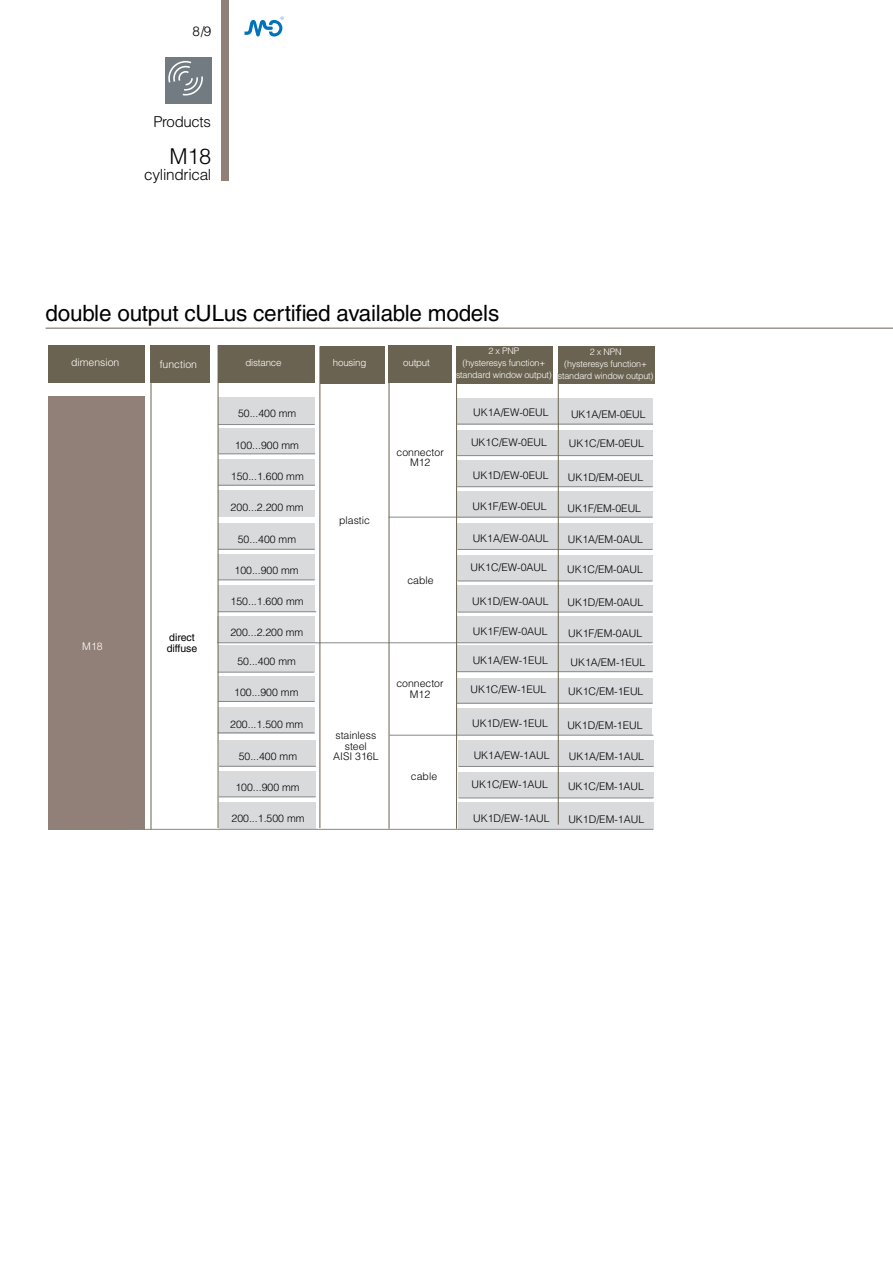
<style>
.page{position:relative;width:893px;height:1263px;background:#fff}
.page>*{position:absolute;margin:0;border:0;box-sizing:border-box;transform-origin:0 0}
.t1{font:22.5px "Helvetica LT Std";letter-spacing:-.01em;color:#000}
.t2{font:300 21.9px "Helvetica LT Std";color:#000}
.t3{font:300 15.45px "Helvetica LT Std";letter-spacing:-.02em;color:#000}
.t4{font:300 15px "Helvetica LT Std";letter-spacing:-.02em;color:#000}
.t5{font:300 13.5px "Helvetica LT Std";color:#000}
.t6{font:300 10.5px/10.5px "Helvetica LT Std";color:#000;text-align:center}
.t7{font:300 10.5px "Helvetica LT Std";color:#fff}
.t8{font:10.5px/10.5px "Helvetica LT Std";color:#000}
.t9{font:300 9.75px "Helvetica LT Std";letter-spacing:-.02em;color:#fff}
.t10{font:300 9px/12px "Helvetica LT Std";letter-spacing:-.02em;color:#fff;text-align:center}
</style>
<div class="page">
<div style="left:221px;top:0;width:8px;height:180px;background:#918077"></div>
<svg style="left:244px;top:17px;width:40px;height:20px"></svg>
<div style="left:165px;top:58px;width:46px;height:46px;background:#717b81"></div>
<svg style="left:168px;top:61px;width:35px;height:35px"></svg>
<div style="left:457px;top:491px;width:196px;height:26px;background:#d9dadb"></div>
<hr style="left:46px;top:328px;width:847px;height:1px;background:#6b6351">
<div style="left:558px;top:346px;width:97px;height:38px;background:#6b6351"></div>
<div style="left:456px;top:346px;width:97px;height:38px;background:#6b6351"></div>
<div style="left:457px;top:460px;width:196px;height:27px;background:#d9dadb"></div>
<div style="left:457px;top:398px;width:196px;height:26px;background:#d9dadb"></div>
<div style="left:457px;top:430px;width:196px;height:26px;background:#d9dadb"></div>
<div style="left:48px;top:345px;width:96px;height:38px;background:#6b6351"></div>
<div style="left:48px;top:397px;width:96px;height:433px;background:#918077"></div>
<hr style="left:457px;top:455px;width:196px;height:1px;background:#87888a">
<hr style="left:457px;top:424px;width:196px;height:1px;background:#87888a">
<hr style="left:457px;top:486px;width:196px;height:1px;background:#87888a">
<div style="left:457px;top:616px;width:196px;height:27px;background:#d9dadb"></div>
<div style="left:457px;top:586px;width:196px;height:26px;background:#d9dadb"></div>
<div style="left:457px;top:523px;width:195px;height:27px;background:#d9dadb"></div>
<div style="left:457px;top:555px;width:195px;height:26px;background:#d9dadb"></div>
<hr style="left:458px;top:581px;width:194px;height:1px;background:#87888a">
<hr style="left:458px;top:549px;width:194px;height:1px;background:#87888a">
<hr style="left:458px;top:612px;width:194px;height:1px;background:#87888a">
<div style="left:218px;top:616px;width:97px;height:26px;background:#d9dadb"></div>
<div style="left:218px;top:585px;width:97px;height:26px;background:#d9dadb"></div>
<div style="left:218px;top:523px;width:97px;height:26px;background:#d9dadb"></div>
<div style="left:218px;top:554px;width:97px;height:25px;background:#d9dadb"></div>
<div style="left:218px;top:490px;width:97px;height:27px;background:#d9dadb"></div>
<div style="left:388px;top:345px;width:64px;height:38px;background:#6b6351"></div>
<div style="left:218px;top:345px;width:97px;height:38px;background:#6b6351"></div>
<div style="left:151px;top:345px;width:59px;height:38px;background:#6b6351"></div>
<div style="left:218px;top:460px;width:97px;height:26px;background:#d9dadb"></div>
<div style="left:218px;top:398px;width:97px;height:26px;background:#d9dadb"></div>
<div style="left:218px;top:428px;width:97px;height:26px;background:#d9dadb"></div>
<hr style="left:389px;top:517px;width:263px;height:1px;background:#87888a">
<hr style="left:218px;top:485px;width:97px;height:1px;background:#87888a">
<hr style="left:219px;top:453px;width:96px;height:1px;background:#87888a">
<hr style="left:218px;top:424px;width:97px;height:1px;background:#87888a">
<hr style="left:218px;top:549px;width:97px;height:1px;background:#87888a">
<hr style="left:218px;top:579px;width:97px;height:1px;background:#87888a">
<hr style="left:218px;top:611px;width:98px;height:1px;background:#87888a">
<div style="left:320px;top:346px;width:65px;height:38px;background:#6b6351"></div>
<hr style="left:217px;top:642px;width:435px;height:1px;background:#87888a">
<div style="left:457px;top:708px;width:195px;height:26px;background:#d9dadb"></div>
<div style="left:457px;top:646px;width:195px;height:26px;background:#d9dadb"></div>
<div style="left:457px;top:678px;width:195px;height:25px;background:#d9dadb"></div>
<hr style="left:457px;top:703px;width:195px;height:1px;background:#87888a">
<hr style="left:457px;top:671px;width:195px;height:1px;background:#87888a">
<div style="left:458px;top:803px;width:195px;height:26px;background:#d9dadb"></div>
<div style="left:458px;top:740px;width:195px;height:27px;background:#d9dadb"></div>
<div style="left:458px;top:772px;width:195px;height:26px;background:#d9dadb"></div>
<hr style="left:459px;top:798px;width:194px;height:1px;background:#87888a">
<hr style="left:459px;top:766px;width:194px;height:1px;background:#87888a">
<div style="left:219px;top:802px;width:97px;height:26px;background:#d9dadb"></div>
<div style="left:219px;top:740px;width:97px;height:26px;background:#d9dadb"></div>
<div style="left:219px;top:771px;width:97px;height:25px;background:#d9dadb"></div>
<div style="left:218px;top:707px;width:97px;height:27px;background:#d9dadb"></div>
<div style="left:218px;top:645px;width:97px;height:26px;background:#d9dadb"></div>
<div style="left:218px;top:676px;width:97px;height:26px;background:#d9dadb"></div>
<hr style="left:390px;top:735px;width:263px;height:1px;background:#87888a">
<hr style="left:218px;top:732px;width:96px;height:1px;background:#87888a">
<hr style="left:218px;top:701px;width:97px;height:1px;background:#87888a">
<hr style="left:217px;top:672px;width:97px;height:1px;background:#87888a">
<hr style="left:219px;top:766px;width:97px;height:1px;background:#87888a">
<hr style="left:219px;top:796px;width:97px;height:1px;background:#87888a">
<hr style="left:128px;top:829px;width:525px;height:1px;background:#87888a">
<hr style="left:151px;top:383px;width:1px;height:446px;background:#6b6351">
<hr style="left:456px;top:358px;width:1px;height:471px;background:#6b6351">
<hr style="left:558px;top:373px;width:1px;height:452px;background:#6b6351">
<hr style="left:218px;top:345px;width:1px;height:483px;background:#6b6351">
<hr style="left:389px;top:350px;width:1px;height:479px;background:#6b6351">
<hr style="left:320px;top:346px;width:1px;height:482px;background:#6b6351">
<p class="t5" style="left:192px;top:23px;width:20px">8/9</p>
<h3 class="t4" style="left:153px;top:112px;width:59px">Products</h3>
<h2 class="t2" style="left:169px;top:142px;width:44px">M18</h2>
<h3 class="t3" style="left:144px;top:165px;width:69px">cylindrical</h3>
<h1 class="t1" style="left:46px;top:300px;width:455px">double output cULus certified available models</h1>
<p class="t7" style="left:71px;top:355px;width:50px">dimension</p>
<p class="t7" style="left:160px;top:358px;width:39px">function</p>
<p class="t9" style="left:246px;top:356px;width:38px">distance</p>
<p class="t9" style="left:333px;top:357px;width:35px">housing</p>
<p class="t9" style="left:403px;top:357px;width:28px">output</p>
<p class="t7" style="left:82px;top:640px;width:22px">M18</p>
<p class="t8" style="left:167px;top:632px;width:32px">direct diffuse</p>
<p class="t6" style="left:238px;top:408px;width:60px">50...400 mm</p>
<p class="t6" style="left:235px;top:440px;width:66px">100...900 mm</p>
<p class="t6" style="left:231px;top:471px;width:74px">150...1.600 mm</p>
<p class="t6" style="left:231px;top:502px;width:74px">200...2.200 mm</p>
<p class="t6" style="left:238px;top:534px;width:60px">50...400 mm</p>
<p class="t6" style="left:235px;top:565px;width:66px">100...900 mm</p>
<p class="t6" style="left:231px;top:596px;width:74px">150...1.600 mm</p>
<p class="t6" style="left:230px;top:627px;width:74px">200...2.200 mm</p>
<p class="t6" style="left:237px;top:656px;width:60px">50...400 mm</p>
<p class="t6" style="left:234px;top:687px;width:66px">100...900 mm</p>
<p class="t6" style="left:230px;top:718px;width:74px">200...1.500 mm</p>
<p class="t6" style="left:239px;top:751px;width:60px">50...400 mm</p>
<p class="t6" style="left:235px;top:782px;width:66px">100...900 mm</p>
<p class="t6" style="left:232px;top:813px;width:74px">200...1.500 mm</p>
<p class="t6" style="left:339px;top:515px;width:32px">plastic</p>
<p class="t6" style="left:397px;top:447px;width:49px">connector<br>M12</p>
<p class="t6" style="left:407px;top:574px;width:28px">cable</p>
<p class="t6" style="left:333px;top:730px;width:47px">stainless steel<br>AISI 316L</p>
<p class="t6" style="left:396px;top:678px;width:49px">connector<br>M12</p>
<p class="t6" style="left:411px;top:771px;width:28px">cable</p>
<p class="t10" style="left:456px;top:345px;width:97px">2 x PNP<br>(hysteresys function+ standard window output)</p>
<p class="t10" style="left:558px;top:345px;width:97px">2 x NPN<br>(hysteresys function+ standard window output)</p>
<p class="t6" style="left:473px;top:407px;width:77px">UK1A/EW-0EUL</p>
<p class="t6" style="left:471px;top:437px;width:77px">UK1C/EW-0EUL</p>
<p class="t6" style="left:473px;top:470px;width:77px">UK1D/EW-0EUL</p>
<p class="t6" style="left:571px;top:409px;width:76px">UK1A/EM-0EUL</p>
<p class="t6" style="left:569px;top:438px;width:77px">UK1C/EM-0EUL</p>
<p class="t6" style="left:568px;top:472px;width:77px">UK1D/EM-0EUL</p>
<p class="t6" style="left:472px;top:501px;width:76px">UK1F/EW-0EUL</p>
<p class="t6" style="left:568px;top:503px;width:75px">UK1F/EM-0EUL</p>
<p class="t6" style="left:473px;top:532px;width:77px">UK1A/EW-0AUL</p>
<p class="t6" style="left:471px;top:562px;width:78px">UK1C/EW-0AUL</p>
<p class="t6" style="left:472px;top:595px;width:78px">UK1D/EW-0AUL</p>
<p class="t6" style="left:568px;top:534px;width:77px">UK1A/EM-0AUL</p>
<p class="t6" style="left:567px;top:564px;width:77px">UK1C/EM-0AUL</p>
<p class="t6" style="left:567px;top:597px;width:77px">UK1D/EM-0AUL</p>
<p class="t6" style="left:473px;top:626px;width:76px">UK1F/EW-0AUL</p>
<p class="t6" style="left:568px;top:628px;width:76px">UK1F/EM-0AUL</p>
<p class="t6" style="left:473px;top:655px;width:77px">UK1A/EW-1EUL</p>
<p class="t6" style="left:470px;top:684px;width:77px">UK1C/EW-1EUL</p>
<p class="t6" style="left:472px;top:718px;width:77px">UK1D/EW-1EUL</p>
<p class="t6" style="left:474px;top:749px;width:77px">UK1A/EW-1AUL</p>
<p class="t6" style="left:472px;top:779px;width:78px">UK1C/EW-1AUL</p>
<p class="t6" style="left:473px;top:812px;width:78px">UK1D/EW-1AUL</p>
<p class="t6" style="left:570px;top:656px;width:76px">UK1A/EM-1EUL</p>
<p class="t6" style="left:568px;top:686px;width:77px">UK1C/EM-1EUL</p>
<p class="t6" style="left:567px;top:719px;width:77px">UK1D/EM-1EUL</p>
<p class="t6" style="left:569px;top:751px;width:77px">UK1A/EM-1AUL</p>
<p class="t6" style="left:568px;top:781px;width:77px">UK1C/EM-1AUL</p>
<p class="t6" style="left:568px;top:814px;width:77px">UK1D/EM-1AUL</p>
</div>
